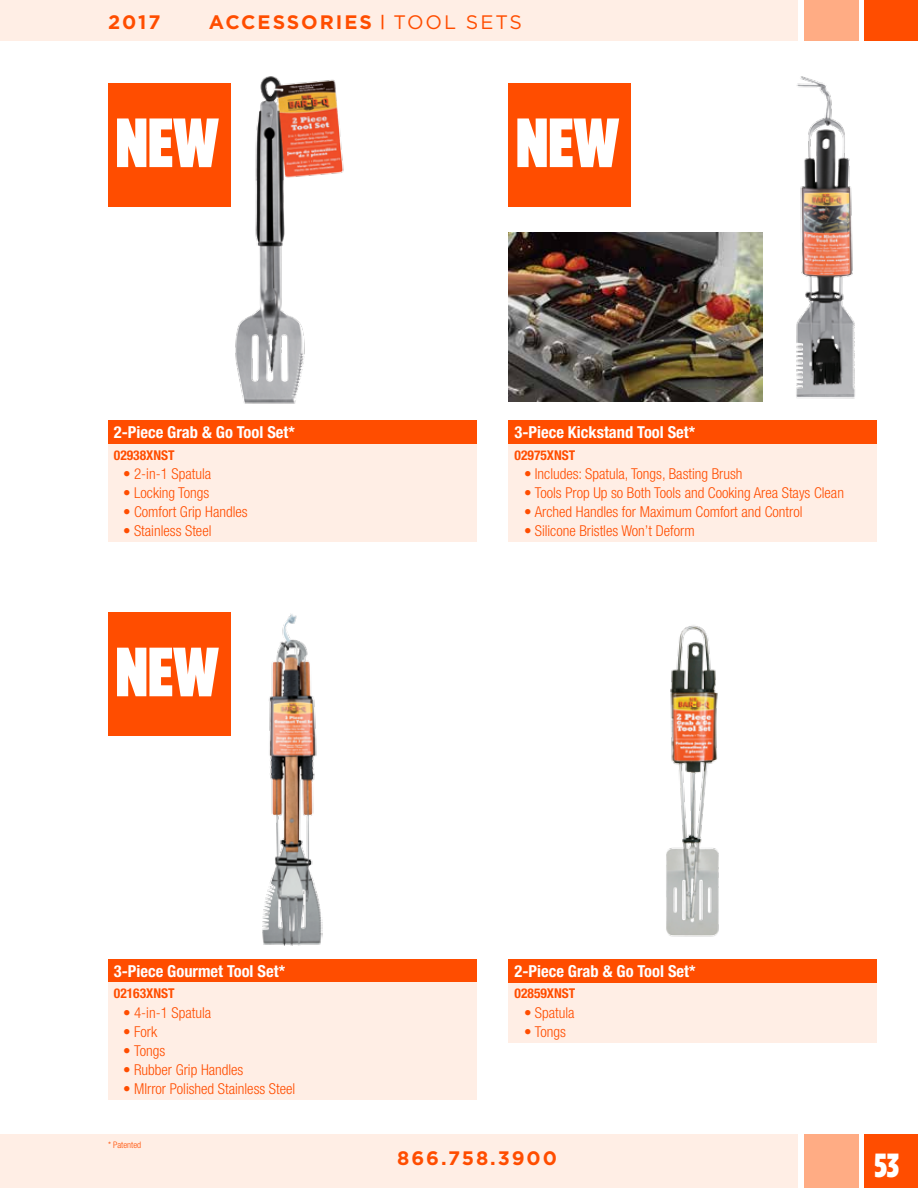
<style>
.page{position:relative;width:918px;height:1188px;background:#fff}
.page>*{position:absolute;margin:0;border:0;box-sizing:border-box;transform-origin:0 0}
.t1{font:69.45px "Gotham Condensed X Black";color:#fff}
.t2{font:33.45px "Gotham Condensed X Black";color:#fff}
.t3{font:700 19.5px "Gotham";letter-spacing:.1em;color:#ff4d00}
.t4{font:700 condensed 16.5px "Helvetica Neue LT Std";color:#fff}
.t5{font:300 condensed 15px "Helvetica Neue LT Std";color:#ff4d00}
.t6{font:700 condensed 13.5px "Helvetica Neue LT Std";color:#ff4d00}
.t7{font:300 condensed 9px "Helvetica Neue LT Std";color:#ff4d00}
.s1{font-family:"Helvetica Neue LT Std";font-weight:500;font-stretch:condensed}
.s2{font-weight:400}
</style>
<div class="page">
<div style="left:804px;top:1134px;width:54px;height:54px;background:#ffac84"></div>
<div style="left:864px;top:1134px;width:54px;height:54px;background:#ff4d00"></div>
<div style="left:0;top:1134px;width:798px;height:54px;background:#ffeee5"></div>
<div style="left:804px;top:0;width:54px;height:41px;background:#ffac84"></div>
<div style="left:864px;top:0;width:54px;height:41px;background:#ff4d00"></div>
<div style="left:0;top:0;width:798px;height:41px;background:#ffeee5"></div>
<img style="left:235px;top:76px;width:109px;height:328px">
<img style="left:262px;top:614px;width:61px;height:332px">
<img style="left:796px;top:76px;width:59px;height:323px">
<img style="left:508px;top:233px;width:254px;height:168px">
<img style="left:666px;top:625px;width:53px;height:312px">
<div style="left:108px;top:420px;width:369px;height:24px;background:#ff4d00"></div>
<div style="left:108px;top:444px;width:369px;height:98px;background:#ffeee5"></div>
<div style="left:108px;top:959px;width:369px;height:24px;background:#ff4d00"></div>
<div style="left:108px;top:983px;width:369px;height:117px;background:#ffeee5"></div>
<div style="left:509px;top:420px;width:368px;height:24px;background:#ff4d00"></div>
<div style="left:509px;top:444px;width:368px;height:98px;background:#ffeee5"></div>
<div style="left:509px;top:959px;width:368px;height:24px;background:#ff4d00"></div>
<div style="left:509px;top:983px;width:368px;height:60px;background:#ffeee5"></div>
<div style="left:108px;top:83px;width:123px;height:124px;background:#ff4d00"></div>
<div style="left:508px;top:83px;width:123px;height:124px;background:#ff4d00"></div>
<div style="left:108px;top:612px;width:123px;height:124px;background:#ff4d00"></div>
<h3 class="t3" style="left:108px;top:9px;width:54px">2017</h3>
<h3 class="t3" style="left:209px;top:9px;width:315px">ACCESSORIES <span class="s1">|</span> <span class="s2">TOOL SETS</span></h3>
<h1 class="t1" style="left:116px;top:101px;width:105px">NEW</h1>
<h1 class="t1" style="left:516px;top:101px;width:105px">NEW</h1>
<p class="t4" style="left:114px;top:422px;width:183px">2-Piece Grab &amp; Go Tool Set*</p>
<p class="t6" style="left:114px;top:447px;width:62px">02938XNST</p>
<p class="t5" style="left:123px;top:465px;width:89px">• 2-in-1 Spatula</p>
<p class="t5" style="left:123px;top:484px;width:88px">• Locking Tongs</p>
<p class="t5" style="left:123px;top:503px;width:126px">• Comfort Grip Handles</p>
<p class="t5" style="left:123px;top:522px;width:90px">• Stainless Steel</p>
<h1 class="t1" style="left:116px;top:630px;width:105px">NEW</h1>
<p class="t4" style="left:515px;top:422px;width:182px">3-Piece Kickstand Tool Set*</p>
<p class="t6" style="left:515px;top:447px;width:62px">02975XNST</p>
<p class="t5" style="left:524px;top:465px;width:220px">• Includes: Spatula, Tongs, Basting Brush</p>
<p class="t5" style="left:524px;top:484px;width:321px">• Tools Prop Up so Both Tools and Cooking Area Stays Clean</p>
<p class="t5" style="left:524px;top:503px;width:280px">• Arched Handles for Maximum Comfort and Control</p>
<p class="t5" style="left:524px;top:522px;width:172px">• Silicone Bristles Won’t Deform</p>
<p class="t4" style="left:114px;top:961px;width:173px">3-Piece Gourmet Tool Set*</p>
<p class="t6" style="left:114px;top:985px;width:62px">02163XNST</p>
<p class="t5" style="left:123px;top:1004px;width:89px">• 4-in-1 Spatula</p>
<p class="t5" style="left:123px;top:1023px;width:35px">• Fork</p>
<p class="t5" style="left:123px;top:1042px;width:43px">• Tongs</p>
<p class="t5" style="left:123px;top:1061px;width:122px">• Rubber Grip Handles</p>
<p class="t5" style="left:123px;top:1080px;width:174px">• MIrror Polished Stainless Steel</p>
<p class="t7" style="left:108px;top:1140px;width:35px">* Patented</p>
<p class="t4" style="left:515px;top:961px;width:183px">2-Piece Grab &amp; Go Tool Set*</p>
<p class="t6" style="left:515px;top:985px;width:62px">02859XNST</p>
<p class="t5" style="left:524px;top:1004px;width:52px">• Spatula</p>
<p class="t5" style="left:524px;top:1023px;width:43px">• Tongs</p>
<h3 class="t3" style="left:397px;top:1145px;width:161px">866.758.3900</h3>
<h2 class="t2" style="left:874px;top:1146px;width:26px">53</h2>
</div>
